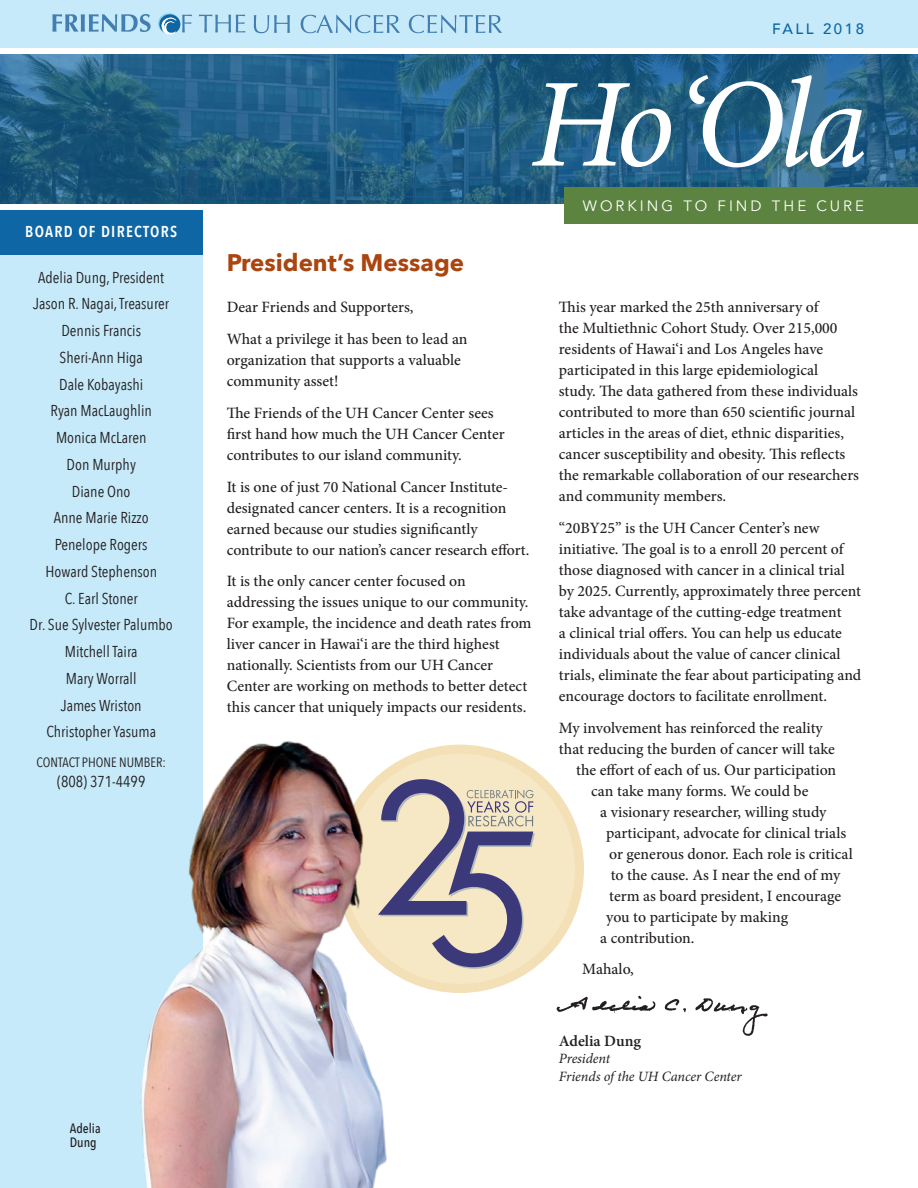
<style>
.page{position:relative;width:918px;height:1188px;background:#fff}
.page>*{position:absolute;margin:0;border:0;box-sizing:border-box;transform-origin:0 0}
.t1{font:700 24px "Avenir Next";color:#aa450f}
.t2{font:500 15.75px/21px "Minion Pro";color:#231f20}
.t3{font:15.75px/26.7px "Avenir Next Condensed";color:#231f20;text-align:center}
.t4{font:600 15.75px "Avenir Next Condensed";letter-spacing:.08em;color:#fff}
.t5{font:600 15.75px "Minion Pro";color:#231f20}
.t6{font:15px "Avenir";letter-spacing:.2em;color:#fff}
.t7{font:500 15px "Avenir";letter-spacing:.17em;color:#0e66a4}
.t8{font:italic 14.25px/17.2px "Minion Pro";letter-spacing:-.005em;color:#231f20}
.t9{font:13.5px "Avenir Next Condensed";color:#231f20}
.t10{font:500 13.5px/13.5px "Avenir Next Condensed";color:#231f20}
</style>
<div class="page">
<div style="left:0;top:227px;width:203px;height:961px;background:#c6eafa"></div>
<img style="left:0;top:54px;width:918px;height:149px">
<svg style="left:532px;top:75px;width:332px;height:92px"></svg>
<div style="left:0;top:210px;width:203px;height:44px;background:#0e66a4"></div>
<div style="left:565px;top:188px;width:353px;height:36px;background:#5d8340"></div>
<div style="left:0;top:0;width:918px;height:48px;background:#c6eafa"></div>
<svg style="left:409px;top:15px;width:93px;height:18px"></svg>
<svg style="left:52px;top:14px;width:99px;height:18px"></svg>
<svg style="left:254px;top:15px;width:36px;height:18px"></svg>
<svg style="left:301px;top:15px;width:99px;height:18px"></svg>
<svg style="left:182px;top:15px;width:10px;height:17px"></svg>
<svg style="left:199px;top:15px;width:46px;height:17px"></svg>
<svg style="left:158px;top:13px;width:22px;height:21px"></svg>
<svg style="left:159px;top:14px;width:21px;height:20px"></svg>
<svg style="left:162px;top:18px;width:14px;height:17px"></svg>
<img style="left:556px;top:995px;width:212px;height:41px">
<div style="left:340px;top:749px;width:240px;height:239px;background:#f6e7c5;border-radius:50%"></div>
<div style="left:336px;top:745px;width:248px;height:248px;border:9px solid #f4e0b7;border-radius:50%"></div>
<svg style="left:399px;top:779px;width:136px;height:190px"></svg>
<img style="left:140px;top:741px;width:259px;height:447px">
<p class="t7" style="left:772px;top:15px;width:93px">FALL 2018</p>
<p class="t4" style="left:25px;top:218px;width:153px">BOARD OF DIRECTORS</p>
<p class="t3" style="left:30px;top:263px;width:145px">Adelia Dung, President<br>Jason R. Nagai, Treasurer<br>Dennis Francis<br>Sheri-Ann Higa<br>Dale Kobayashi<br>Ryan MacLaughlin<br>Monica McLaren<br>Don Murphy<br>Diane Ono<br>Anne Marie Rizzo<br>Penelope Rogers<br>Howard Stephenson<br>C. Earl Stoner<br>Dr. Sue Sylvester Palumbo<br>Mitchell Taira<br>Mary Worrall<br>James Wriston<br>Christopher Yasuma</p>
<p class="t9" style="left:37px;top:751px;width:131px">CONTACT PHONE NUMBER:</p>
<p class="t3" style="left:57px;top:767px;width:90px">(808) 371-4499</p>
<p class="t10" style="left:70px;top:1122px;width:32px">Adelia<br>Dung</p>
<h1 class="t1" style="left:227px;top:242px;width:239px">President’s Message</h1>
<p class="t2" style="left:227px;top:291px;width:242px;line-height:31.8px">Dear Friends and Supporters,<br>What a privilege it has been to lead an</p>
<p class="t2" style="left:227px;top:350px;width:236px">organization that supports a valuable community asset!</p>
<p class="t2" style="left:227px;top:402px;width:279px">The Friends of the UH Cancer Center sees first hand how much the UH Cancer Center contributes to our island community.</p>
<p class="t2" style="left:227px;top:476px;width:304px">It is one of just 70 National Cancer Institute&shy;designated cancer centers. It is a recognition earned because our studies significantly contribute to our nation’s cancer research effort.</p>
<p class="t2" style="left:227px;top:571px;width:306px">It is the only cancer center focused on addressing the issues unique to our community.<br>For example, the incidence and death rates from liver cancer in Hawai‘i are the third highest nationally. Scientists from our UH Cancer Center are working on methods to better detect this cancer that uniquely impacts our residents.</p>
<p class="t6" style="left:583px;top:196px;width:283px">WORKING TO FIND THE CURE</p>
<p class="t2" style="left:559px;top:297px;width:302px">This year marked the 25th anniversary of<br>the Multiethnic Cohort Study. Over 215,000 residents of Hawai‘i and Los Angeles have participated in this large epidemiological study. The data gathered from these individuals contributed to more than 650 scientific journal articles in the areas of diet, ethnic disparities, cancer susceptibility and obesity. This reflects the remarkable collaboration of our researchers and community members.</p>
<p class="t2" style="left:559px;top:517px;width:304px">“20BY25” is the UH Cancer Center’s new initiative. The goal is to a enroll 20 percent of those diagnosed with cancer in a clinical trial by 2025. Currently, approximately three percent take advantage of the cutting-edge treatment<br>a clinical trial offers. You can help us educate individuals about the value of cancer clinical trials, eliminate the fear about participating and encourage doctors to facilitate enrollment.</p>
<p class="t2" style="left:559px;top:717px;width:265px">My involvement has reinforced the reality</p>
<p class="t2" style="left:559px;top:738px;width:278px">that reducing the burden of cancer will take</p>
<p class="t2" style="left:576px;top:759px;width:262px">the effort of each of us. Our participation</p>
<p class="t2" style="left:591px;top:780px;width:219px">can take many forms. We could be</p>
<p class="t2" style="left:600px;top:801px;width:228px">a visionary researcher, willing study</p>
<p class="t2" style="left:606px;top:822px;width:241px">participant, advocate for clinical trials</p>
<p class="t2" style="left:609px;top:843px;width:245px">or generous donor. Each role is critical</p>
<p class="t2" style="left:611px;top:864px;width:231px">to the cause. As I near the end of my</p>
<p class="t2" style="left:609px;top:885px;width:233px">term as board president, I encourage</p>
<p class="t2" style="left:606px;top:906px;width:183px">you to participate by making</p>
<p class="t2" style="left:600px;top:927px;width:96px">a contribution.</p>
<p class="t2" style="left:582px;top:959px;width:53px">Mahalo,</p>
<p class="t5" style="left:559px;top:1030px;width:84px">Adelia Dung</p>
<p class="t8" style="left:559px;top:1050px;width:184px">President<br>Friends of the UH Cancer Center</p>
</div>
